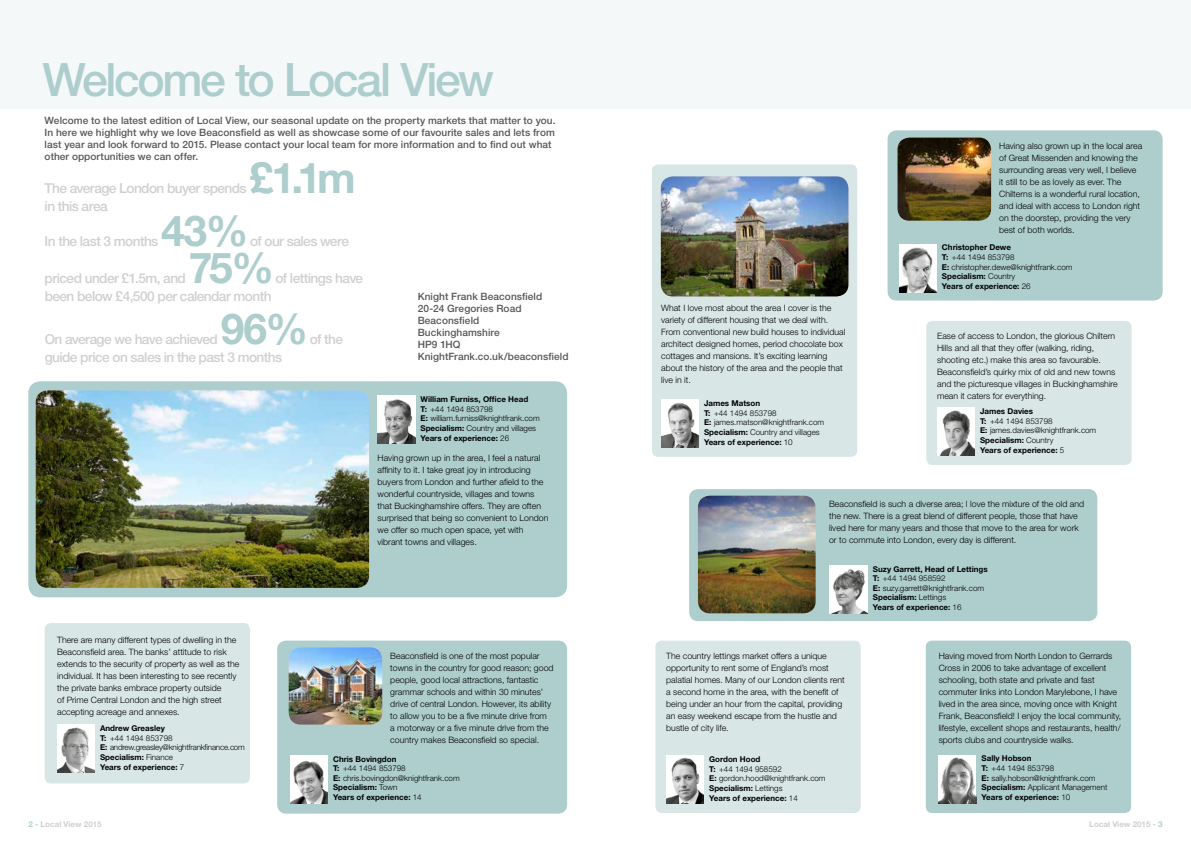
<style>
.page{position:relative;width:1191px;height:842px;background:#fff}
.page>*{position:absolute;margin:0;border:0;box-sizing:border-box;transform-origin:0 0}
.t1{font:500 46.1px "Helvetica Neue";letter-spacing:-.05em;color:#aecdcd}
.t2{font:700 42.6px "Helvetica Neue";letter-spacing:-.05em;color:#aecdcd}
.t3{font:500 13.7px/18.2px "Helvetica Neue";letter-spacing:-.04em;color:#d0d0d0}
.t4{font:500 10.1px/12px "Helvetica Neue";letter-spacing:.005em;color:#575756}
.t5{font:300 8.8px/12px "Helvetica Neue";color:#000}
.t6{font:300 8px/9.6px "Helvetica Neue";color:#000}
.t7{font:700 8px/9.6px "Helvetica Neue";color:#000}
.t8{font:300 8px/9.6px "Helvetica Neue";letter-spacing:-.025em;color:#000}
.t9{font:700 8px "Helvetica Neue";color:#d0d0d0}
.s1{font-weight:700}
.s2{color:#aecdcd}
.s3{font-weight:300}
</style>
<div class="page">
<div style="left:0;top:0;width:1191px;height:108px;background:#f4f8f8"></div>
<div style="left:28px;top:381px;width:539px;height:216px;background:#aecdcd;border-radius:12px"></div>
<img style="left:377px;top:396px;width:38px;height:48px">
<img style="left:36px;top:390px;width:333px;height:198px">
<div style="left:45px;top:623px;width:205px;height:160px;background:#d8e6e6;border-radius:6px"></div>
<img style="left:57px;top:725px;width:38px;height:48px">
<div style="left:277px;top:641px;width:290px;height:173px;background:#aecdcd;border-radius:9px"></div>
<img style="left:290px;top:755px;width:37px;height:48px">
<img style="left:289px;top:647px;width:93px;height:78px">
<div style="left:887px;top:130px;width:275px;height:171px;background:#aecdcd;border-radius:9px"></div>
<img style="left:899px;top:244px;width:37px;height:48px">
<img style="left:897px;top:138px;width:94px;height:83px">
<div style="left:689px;top:489px;width:408px;height:132px;background:#aecdcd;border-radius:9px"></div>
<img style="left:830px;top:565px;width:37px;height:48px">
<img style="left:698px;top:496px;width:117px;height:117px">
<div style="left:926px;top:321px;width:205px;height:144px;background:#d8e6e6;border-radius:6px"></div>
<img style="left:937px;top:408px;width:37px;height:48px">
<div style="left:655px;top:641px;width:205px;height:172px;background:#d8e6e6;border-radius:6px"></div>
<img style="left:666px;top:756px;width:37px;height:48px">
<div style="left:925px;top:641px;width:206px;height:172px;background:#aecdcd;border-radius:6px"></div>
<img style="left:938px;top:755px;width:38px;height:48px">
<div style="left:652px;top:164px;width:205px;height:293px;background:#d8e6e6;border-radius:6px"></div>
<img style="left:661px;top:400px;width:37px;height:48px">
<img style="left:661px;top:176px;width:187px;height:120px">
<h1 class="t1" style="left:43px;top:52px;width:453px">Welcome to Local View</h1>
<p class="t4" style="left:45px;top:115px;width:512px">Welcome to the latest edition of Local View, our seasonal update on the property markets that matter to you.<br>In here we highlight why we love Beaconsfield as well as showcase some of our favourite sales and lets from last year and look forward to 2015. Please contact your local team for more information and to find out what other opportunities we can offer.</p>
<h2 class="t2" style="left:249px;top:151px;width:108px">£1.1m</h2>
<h3 class="t3" style="left:45px;top:179px;width:203px">The average London buyer spends in this area</h3>
<h2 class="t2" style="left:161px;top:204px;width:89px">43%</h2>
<h3 class="t3" style="left:45px;top:232px;width:115px">In the last 3 months</h3>
<h3 class="t3" style="left:250px;top:232px;width:100px">of our sales were</h3>
<h2 class="t2" style="left:189px;top:241px;width:87px">75%</h2>
<h3 class="t3" style="left:45px;top:268px;width:143px">priced under £1.5m, and</h3>
<h3 class="t3" style="left:275px;top:268px;width:89px">of lettings have</h3>
<h3 class="t3" style="left:45px;top:287px;width:228px">been below £4,500 per calendar month</h3>
<h3 class="t3" style="left:45px;top:330px;width:175px">On average we have achieved</h3>
<h2 class="t2" style="left:221px;top:302px;width:89px">96%</h2>
<h3 class="t3" style="left:310px;top:330px;width:35px">of the</h3>
<h3 class="t3" style="left:45px;top:348px;width:239px">guide price on sales in the past 3 months</h3>
<p class="t4" style="left:418px;top:290px;width:152px">Knight Frank Beaconsfield<br>20-24 Gregories Road<br>Beaconsfield<br>Buckinghamshire<br>HP9 1HQ<br>KnightFrank.co.uk/beaconsfield</p>
<p class="t6" style="left:420px;top:394px;width:121px"><span class="s1">William Furniss, Office Head<br>T:</span> +44 1494 853798<br><span class="s1">E:</span> william.furniss@knightfrank.com<br><span class="s1">Specialism:</span> Country and villages<br><span class="s1">Years of experience:</span> 26</p>
<p class="t5" style="left:377px;top:452px;width:172px">Having grown up in the area, I feel a natural affinity to it. I take great joy in introducing buyers from London and further afield to the wonderful countryside, villages and towns that Buckinghamshire offers. They are often surprised that being so convenient to London we offer so much open space, yet with vibrant towns and villages.</p>
<p class="t5" style="left:57px;top:634px;width:184px">There are many different types of dwelling in the Beaconsfield area. The banks’ attitude to risk extends to the security of property as well as the individual. It has been interesting to see recently the private banks embrace property outside<br>of Prime Central London and the high street accepting acreage and annexes.</p>
<p class="t8" style="left:100px;top:723px;width:146px"><span class="s1">Andrew Greasley<br>T:</span> +44 1494 853798<br><span class="s1">E:</span> andrew.greasley@knightfrankfinance.com<br><span class="s1">Specialism:</span> Finance<br><span class="s1">Years of experience:</span> 7</p>
<p class="t9" style="left:28px;top:819px;width:75px"><span class="s2">2 -</span> Local View 2015</p>
<p class="t5" style="left:390px;top:649px;width:165px">Beaconsfield is one of the most popular towns in the country for good reason; good people, good local attractions, fantastic grammar schools and within 30 minutes’ drive of central London. However, its ability to allow you to be a five minute drive from a motorway or a five minute drive from the country makes Beaconsfield so special.</p>
<p class="t6" style="left:333px;top:754px;width:128px"><span class="s1">Chris Bovingdon<br>T:</span> +44 1494 853798<br><span class="s1">E:</span> chris.bovingdon@knightfrank.com<br><span class="s1">Specialism:</span> Town<br><span class="s1">Years of experience:</span> 14</p>
<p class="t5" style="left:999px;top:140px;width:144px">Having also grown up in the local area of Great Missenden and knowing the surrounding areas very well, I believe it still to be as lovely as ever. The Chilterns is a wonderful rural location, and ideal with access to London right on the doorstep, providing the very best of both worlds.</p>
<p class="t5" style="left:661px;top:302px;width:186px">What I love most about the area I cover is the variety of different housing that we deal with.<br>From conventional new build houses to individual architect designed homes, period chocolate box cottages and mansions. It’s exciting learning about the history of the area and the people that live in it.</p>
<p class="t6" style="left:704px;top:398px;width:122px"><span class="s1">James Matson<br>T:</span> +44 1494 853798<br><span class="s1">E:</span> james.matson@knightfrank.com<br><span class="s1">Specialism:</span> Country and villages<br><span class="s1">Years of experience:</span> 10</p>
<p class="t6" style="left:942px;top:243px;width:132px"><span class="s1">Christopher Dewe<br>T:</span> +44 1494 853798<br><span class="s1">E:</span> christopher.dewe@knightfrank.com<br><span class="s1">Specialism:</span> Country<br><span class="s1">Years of experience:</span> 26</p>
<p class="t5" style="left:937px;top:330px;width:182px">Ease of access to London, the glorious Chiltern Hills and all that they offer (walking, riding, shooting etc.) make this area so favourable.<br>Beaconsfield’s quirky mix of old and new towns and the picturesque villages in Buckinghamshire mean it caters for everything.</p>
<p class="t6" style="left:980px;top:406px;width:118px"><span class="s1">James Davies<br>T:</span> +44 1494 853798<br><span class="s1">E:</span> james.davies@knightfrank.com<br><span class="s1">Specialism:</span> Country<br><span class="s1">Years of experience:</span> 5</p>
<p class="t5" style="left:829px;top:498px;width:256px">Beaconsfield is such a diverse area; I love the mixture of the old and the new. There is a great blend of different people, those that have lived here for many years and those that move to the area for work or to commute into London, every day is different.</p>
<p class="t5" style="left:666px;top:649px;width:180px">The country lettings market offers a unique opportunity to rent some of England’s most palatial homes. Many of our London clients rent a second home in the area, with the benefit of being under an hour from the capital, providing an easy weekend escape from the hustle and bustle of city life.</p>
<p class="t6" style="left:709px;top:754px;width:118px"><span class="s1">Gordon Hood<br>T:</span> +44 1494 958592<br><span class="s1">E:</span> gordon.hood@knightfrank.com<br><span class="s1">Specialism:</span> Lettings<br><span class="s1">Years of experience:</span> 14</p>
<p class="t7" style="left:873px;top:564px;width:116px">Suzy Garrett, Head of Lettings<br>T: <span class="s3">+44 1494 958592<br></span>E: <span class="s3">suzy.garrett@knightfrank.com<br></span>Specialism: <span class="s3">Lettings<br></span>Years of experience: <span class="s3">16</span></p>
<p class="t5" style="left:938px;top:650px;width:184px">Having moved from North London to Gerrards Cross in 2006 to take advantage of excellent schooling, both state and private and fast commuter links into London Marylebone, I have lived in the area since, moving once with Knight Frank, Beaconsfield! I enjoy the local community, lifestyle, excellent shops and restaurants, health/ sports clubs and countryside walks.</p>
<p class="t6" style="left:981px;top:753px;width:127px"><span class="s1">Sally Hobson<br>T:</span> +44 1494 853798<br><span class="s1">E:</span> sally.hobson@knightfrank.com<br><span class="s1">Specialism:</span> Applicant Management<br><span class="s1">Years of experience:</span> 10</p>
<p class="t9" style="left:1089px;top:819px;width:75px">Local View 2015 <span class="s2">- 3</span></p>
</div>
